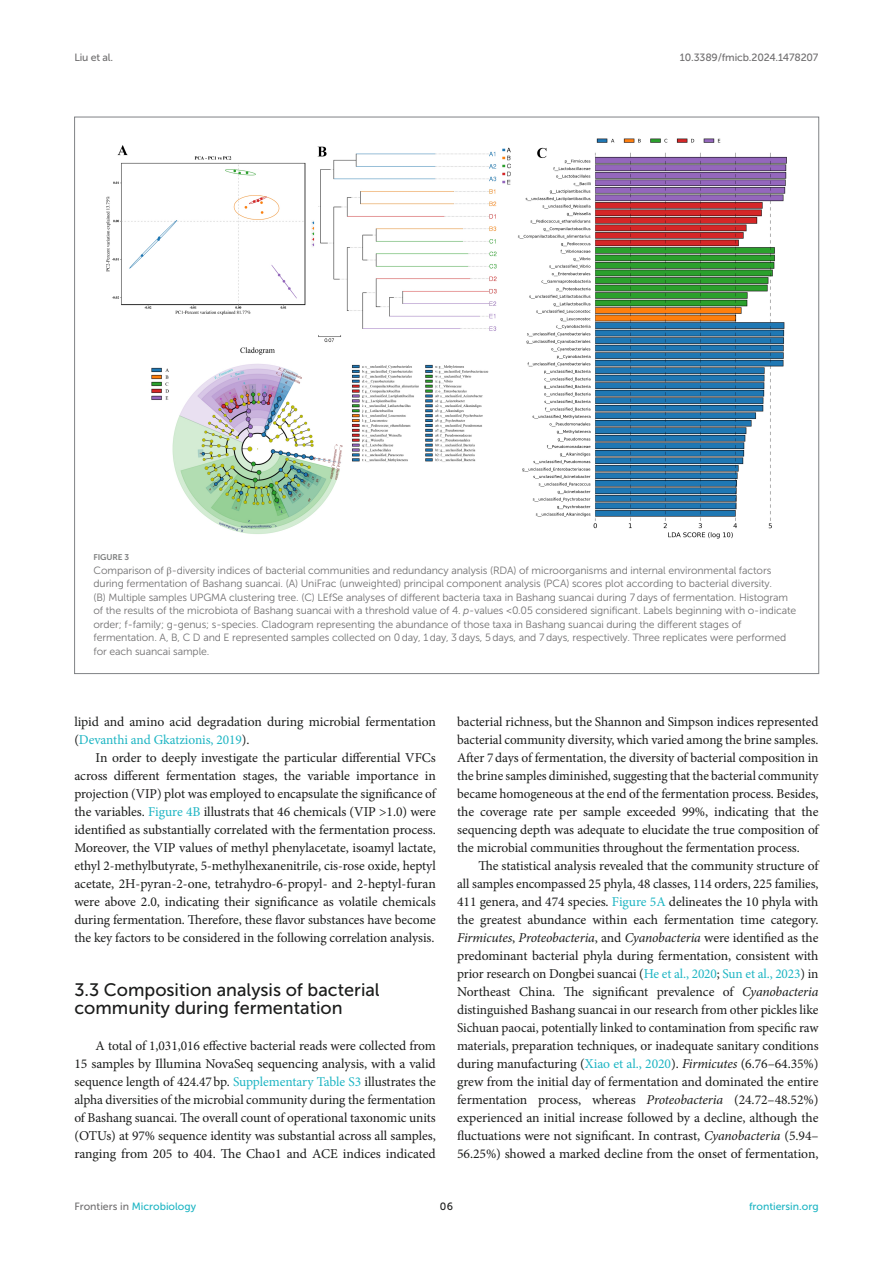
<style>
.page{position:relative;width:893px;height:1263px;background:#fff}
.page>*{position:absolute;margin:0;border:0;box-sizing:border-box;transform-origin:0 0}
.HEAD_2{font:18px/18px "Museo Sans 500";color:#1b1c1b}
.TEXT{font:13.5px/18px "Minion Pro";letter-spacing:-.005em;color:#1b1c1b;text-align:justify}
.TEXT_FLUSH{font:13.5px/18px "Minion Pro";letter-spacing:-.005em;color:#1b1c1b;text-align:justify}
.FIG_LEG{font:10.5px/13.5px "Museo Sans 300";letter-spacing:-.01em;color:#706f70}
.t1{font:10.5px "Museo Sans 500";color:#1db5c3}
.t2{font:10.5px "Museo Sans 500";letter-spacing:-.015em;color:#706f70}
.t3{font:10.5px "Museo Sans 500";color:#1b1c1b}
.FIG_HD{font:8.25px "Museo Sans 700";letter-spacing:-.01em;color:#7e7f7f}
.s1{font-family:"STIX General"}
.s2{font-style:italic}
.s3{color:#1db5c3}
.s4{color:#706f70}
</style>
<div class="page">
<img style="left:106px;top:138px;width:681px;height:401px">
<p class="t2" style="left:74px;top:51px;width:40px">Liu et al.</p>
<p class="t2" style="left:680px;top:51px;width:140px">10.3389/fmicb.2024.1478207</p>
<p class="FIG_HD" style="left:94px;top:553px;width:37px">FIGURE 3</p>
<p class="FIG_LEG" style="left:94px;top:563px;width:704px">Comparison of <span class="s1">β</span>-diversity indices of bacterial communities and redundancy analysis (RDA) of microorganisms and internal environmental factors during fermentation of Bashang suancai. (A) UniFrac (unweighted) principal component analysis (PCA) scores plot according to bacterial diversity.<br>(B) Multiple samples UPGMA clustering tree. (C) LEfSe analyses of different bacteria taxa in Bashang suancai during 7 days of fermentation. Histogram of the results of the microbiota of Bashang suancai with a threshold value of 4. <span class="s2">p</span>-values &lt;0.05 considered significant. Labels beginning with o-indicate order; f-family; g-genus; s-species. Cladogram representing the abundance of those taxa in Bashang suancai during the different stages of fermentation. A, B, C D and E represented samples collected on 0 day, 1 day, 3 days, 5 days, and 7 days, respectively. Three replicates were performed for each suancai sample.</p>
<p class="TEXT" style="left:74px;top:713px;width:363px">lipid and amino acid degradation during microbial fermentation (<span class="s3">Devanthi and Gkatzionis, 2019</span>).</p>
<p class="TEXT" style="left:74px;top:749px;width:363px;text-indent:21px">In order to deeply investigate the particular differential VFCs across different fermentation stages, the variable importance in projection (VIP) plot was employed to encapsulate the significance of the variables. <span class="s3">Figure 4B</span> illustrats that 46 chemicals (VIP &gt;1.0) were identified as substantially correlated with the fermentation process.<br>Moreover, the VIP values of methyl phenylacetate, isoamyl lactate, ethyl 2-methylbutyrate, 5-methylhexanenitrile, cis-rose oxide, heptyl acetate, 2H-pyran-2-one, tetrahydro-6-propyl- and 2-heptyl-furan were above 2.0, indicating their significance as volatile chemicals during fermentation. Therefore, these flavor substances have become the key factors to be considered in the following correlation analysis.</p>
<p class="HEAD_2" style="left:74px;top:981px;width:307px">3.3 Composition analysis of bacterial community during fermentation</p>
<p class="TEXT_FLUSH" style="left:74px;top:1037px;width:363px;text-indent:21px">A total of 1,031,016 effective bacterial reads were collected from 15 samples by Illumina NovaSeq sequencing analysis, with a valid sequence length of 424.47bp. <span class="s3">Supplementary Table S3</span> illustrates the alpha diversities of the microbial community during the fermentation of Bashang suancai. The overall count of operational taxonomic units (OTUs) at 97% sequence identity was substantial across all samples, ranging from 205 to 404. The Chao1 and ACE indices indicated</p>
<p class="TEXT_FLUSH" style="left:457px;top:713px;width:363px">bacterial richness, but the Shannon and Simpson indices represented bacterial community diversity, which varied among the brine samples.<br>After 7days of fermentation, the diversity of bacterial composition in the brine samples diminished, suggesting that the bacterial community became homogeneous at the end of the fermentation process. Besides, the coverage rate per sample exceeded 99%, indicating that the sequencing depth was adequate to elucidate the true composition of the microbial communities throughout the fermentation process.</p>
<p class="TEXT" style="left:457px;top:857px;width:363px;text-indent:21px">The statistical analysis revealed that the community structure of all samples encompassed 25 phyla, 48 classes, 114 orders, 225 families, 411 genera, and 474 species. <span class="s3">Figure 5A</span> delineates the 10 phyla with the greatest abundance within each fermentation time category.<br><span class="s2">Firmicutes</span>, <span class="s2">Proteobacteria</span>, and <span class="s2">Cyanobacteria</span> were identified as the predominant bacterial phyla during fermentation, consistent with prior research on Dongbei suancai (<span class="s3">He et al., 2020</span>; <span class="s3">Sun et al., 2023</span>) in Northeast China. The significant prevalence of <span class="s2">Cyanobacteria </span>distinguished Bashang suancai in our research from other pickles like Sichuan paocai, potentially linked to contamination from specific raw materials, preparation techniques, or inadequate sanitary conditions during manufacturing (<span class="s3">Xiao et al., 2020</span>). <span class="s2">Firmicutes</span> (6.76–64.35%) grew from the initial day of fermentation and dominated the entire fermentation process, whereas <span class="s2">Proteobacteria</span> (24.72–48.52%) experienced an initial increase followed by a decline, although the fluctuations were not significant. In contrast, <span class="s2">Cyanobacteria</span> (5.94– 56.25%) showed a marked decline from the onset of fermentation,</p>
<p class="t1" style="left:74px;top:1200px;width:123px"><span class="s4">Frontiers in</span> Microbiology</p>
<p class="t3" style="left:440px;top:1200px;width:15px">06</p>
<p class="t1" style="left:749px;top:1200px;width:71px">frontiersin.org</p>
</div>
